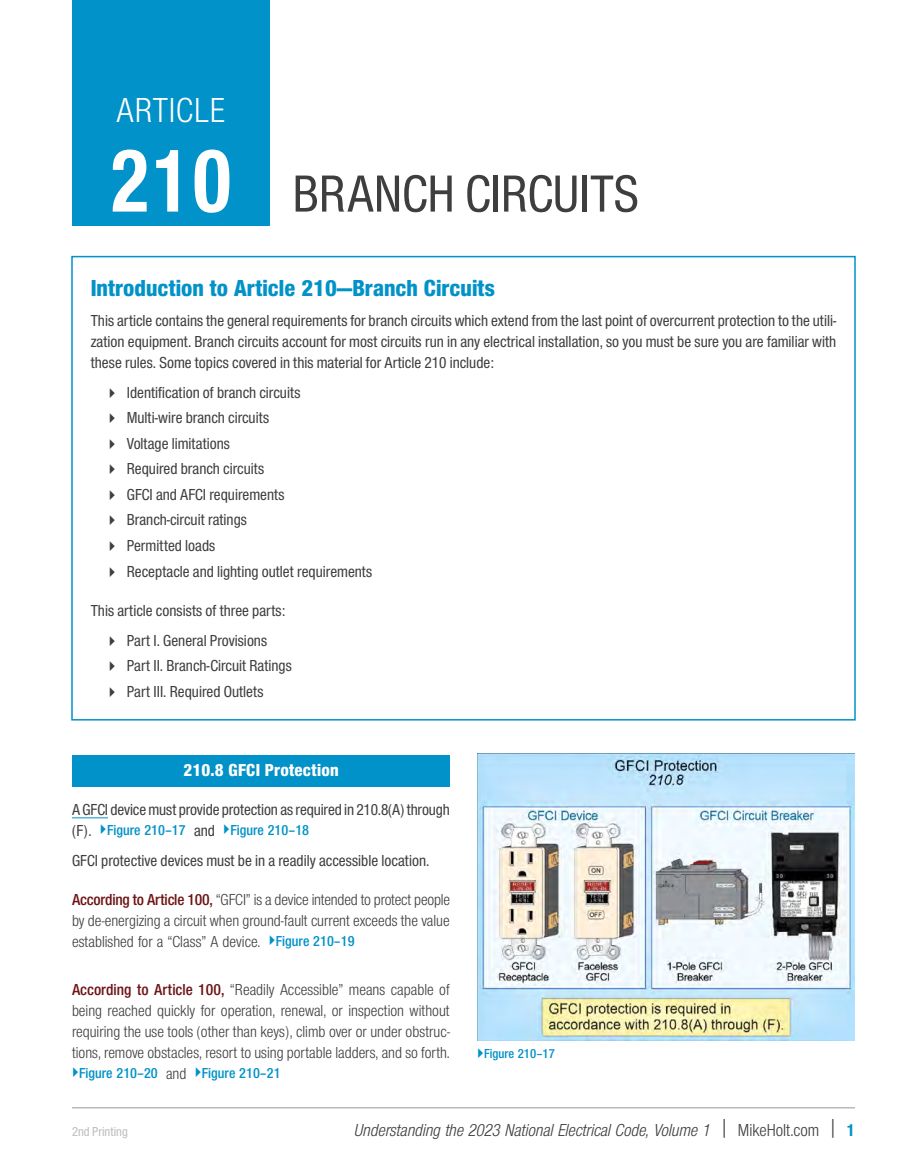
<style>
.page{position:relative;width:918px;height:1175px;background:#fff}
.page>*{position:absolute;margin:0;border:0;box-sizing:border-box;transform-origin:0 0}
.t1{font:700 93px "Nimbus San Nov Con";color:#fff;scale:.9 1}
.t2{font:500 54px "Nimbus San Nov Con";color:#3e3e3f}
.t3{font:36px "Nimbus San Nov Con";letter-spacing:.02em;color:#fff}
.t4{font:24px "Nimbus San Nov Con Hea";color:#0092c8}
.t5{font:italic 18px "Nimbus San Nov Con";color:#3e3e3f}
.t6{font:18px "Nimbus San Nov Con Hea";letter-spacing:.01em;color:#fff}
.t7{font:500 16.5px/25.5px "Nimbus San Nov Con";color:#3e3e3f}
.t8{font:16.5px/21px "Nimbus San Nov Con";color:#3e3e3f;text-align:justify}
.t9{font:15px "Nimbus San Nov Con Sem Bol";color:#0092c8}
.t10{font:13.5px "Nimbus San Nov Con Sem Bol";color:#0092c8}
.t11{font:500 13.5px "Nimbus San Nov Con";color:#bcbdc0}
.s1{font-family:"Nimbus San Nov Con";font-weight:500;font-size:16.5px;color:#3e3e3f}
.s2{font-family:"Nimbus San Nov Con Sem Bol";color:#6e1415}
.s3{font-family:"Nimbus San Nov Con Sem Bol";font-size:15px;color:#0092c8}
.s4{font-family:"Nimbus San Nov Con";font-size:16.5px;color:#3e3e3f}
.s5{font-style:normal;font-size:22.5px}
.s6{font-style:normal}
.s7{font-weight:700;font-style:normal;color:#0092c8}
</style>
<div class="page">
<hr style="left:72px;top:1107px;width:783px;height:1px;background:#939598">
<div style="left:71px;top:256px;width:785px;height:464px;border:2px solid #0092c8"></div>
<div style="left:72px;top:0;width:198px;height:225px;background:#0092c8"></div>
<div style="left:72px;top:754px;width:378px;height:32px;background:#0092c8"></div>
<hr style="left:72px;top:817px;width:36px;height:1px;background:#0092c8">
<img style="left:477px;top:753px;width:378px;height:287px">
<h3 class="t3" style="left:117px;top:90px;width:110px">ARTICLE</h3>
<h1 class="t1" style="left:110px;top:126px;width:137px">210</h1>
<h2 class="t2" style="left:292px;top:163px;width:348px">BRANCH CIRCUITS</h2>
<h3 class="t4" style="left:91px;top:274px;width:406px">Introduction to Article 210—Branch Circuits</h3>
<p class="t7" style="left:91px;top:310px;width:747px;line-height:21px;text-align:justify">This article contains the general requirements for branch circuits which extend from the last point of overcurrent protection to the utili&shy;zation equipment. Branch circuits account for most circuits run in any electrical installation, so you must be sure you are familiar with these rules. Some topics covered in this material for Article 210 include:</p>
<p class="t7" style="left:127px;top:380px;width:247px">Identification of branch circuits<br>Multi-wire branch circuits<br>Voltage limitations<br>Required branch circuits<br>GFCI and AFCI requirements<br>Branch-circuit ratings<br>Permitted loads<br>Receptacle and lighting outlet requirements</p>
<p class="t7" style="left:127px;top:595px;width:160px;line-height:30px;text-indent:-36px">This article consists of three parts:<br>Part I. General Provisions</p>
<p class="t7" style="left:127px;top:653px;width:167px">Part II. Branch-Circuit Ratings<br>Part III. Required Outlets</p>
<p class="t6" style="left:183px;top:759px;width:157px">210.8 GFCI Protection</p>
<p class="t7" style="left:72px;top:796px;width:379px">A GFCI device must provide protection as required in 210.8(A) through</p>
<p class="t9" style="left:72px;top:821px;width:239px"><span class="s1">(F).</span> Figure 210–17 <span class="s1">and</span> Figure 210–18</p>
<p class="t7" style="left:72px;top:847px;width:359px">GFCI protective devices must be in a readily accessible location.</p>
<p class="t8" style="left:72px;top:889px;width:380px"><span class="s2">According to Article 100,</span> “GFCI” is a device intended to protect people by de-energizing a circuit when ground-fault current exceeds the value established for a “Class” A device. <span class="s3">Figure 210–19</span></p>
<p class="t8" style="left:72px;top:979px;width:379px"><span class="s2">According to Article 100,</span> “Readily Accessible” means capable of being reached quickly for operation, renewal, or inspection without requiring the use tools (other than keys), climb over or under obstruc&shy;tions, remove obstacles, resort to using portable ladders, and so forth.</p>
<p class="t9" style="left:79px;top:1064px;width:203px">Figure 210–20 <span class="s4">and</span> Figure 210–21</p>
<p class="t10" style="left:484px;top:1045px;width:72px">Figure 210–17</p>
<p class="t11" style="left:72px;top:1123px;width:57px">2nd Printing</p>
<p class="t5" style="left:355px;top:1120px;width:502px">Understanding the 2023 National Electrical Code, Volume 1 <span class="s5">|</span> <span class="s6">MikeHolt.com</span> <span class="s5">|</span> <span class="s7">1</span></p>
</div>
